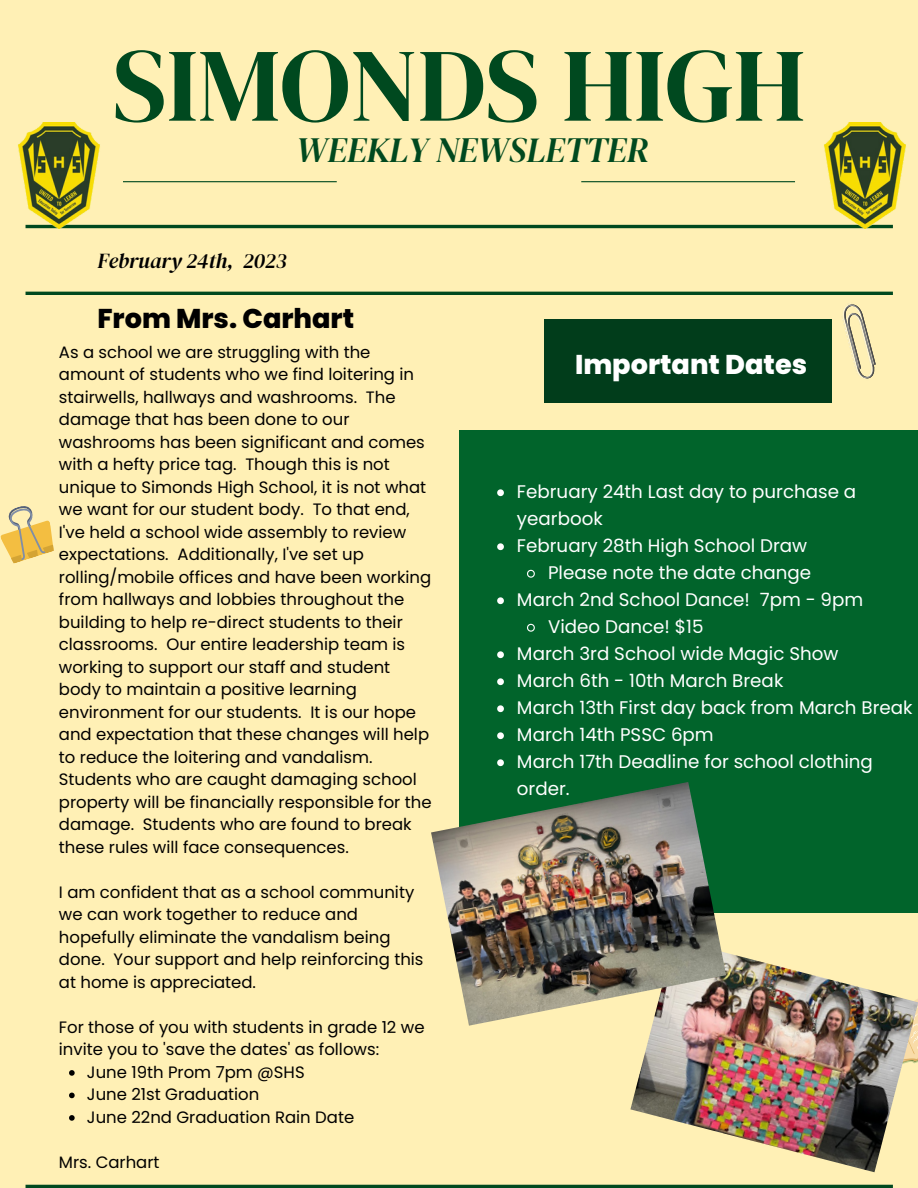
<style>
.page{position:relative;width:918px;height:1188px;background:#fff0b5}
.page>*{position:absolute;margin:0;border:0;box-sizing:border-box;transform-origin:0 0}
.t1{font:103.95px "DM Serif Display";color:#00491f}
.t2{font:italic 35.25px "DM Serif Display";color:#00491f}
.t3{font:800 27.15px "Poppins";color:#000}
.t4{font:800 27.15px "Poppins";color:#fff}
.t5{font:italic 21.15px "DM Serif Display";color:#000}
.t6{font:18.3px "Poppins";color:#fff}
.t7{font:16.5px/22.5px "Poppins";color:#000}
</style>
<div class="page">
<hr style="left:123px;top:181px;width:214px;height:1px;background:#00491f">
<hr style="left:26px;top:225px;width:867px;height:3px;background:#00491f">
<hr style="left:26px;top:292px;width:867px;height:3px;background:#00491f">
<hr style="left:26px;top:1185px;width:867px;height:3px;background:#00491f">
<hr style="left:581px;top:181px;width:214px;height:1px;background:#00491f">
<img style="left:842px;top:303px;width:34px;height:76px">
<svg style="left:0;top:506px;width:54px;height:58px"></svg>
<img style="left:812px;top:123px;width:94px;height:105px">
<img style="left:18px;top:123px;width:94px;height:106px">
<svg style="left:69px;top:1070px;width:6px;height:6px"></svg>
<svg style="left:69px;top:1093px;width:6px;height:5px"></svg>
<svg style="left:69px;top:1115px;width:6px;height:6px"></svg>
<div style="left:544px;top:319px;width:288px;height:83px;background:#013d1b"></div>
<div style="left:459px;top:430px;width:459px;height:483px;background:#01642b"></div>
<svg style="left:497px;top:489px;width:7px;height:7px"></svg>
<svg style="left:497px;top:543px;width:7px;height:7px"></svg>
<svg style="left:527px;top:569px;width:8px;height:9px"></svg>
<svg style="left:497px;top:597px;width:7px;height:7px"></svg>
<svg style="left:527px;top:623px;width:8px;height:9px"></svg>
<svg style="left:497px;top:651px;width:7px;height:7px"></svg>
<svg style="left:497px;top:678px;width:7px;height:7px"></svg>
<svg style="left:497px;top:705px;width:7px;height:7px"></svg>
<svg style="left:497px;top:732px;width:7px;height:7px"></svg>
<svg style="left:497px;top:759px;width:7px;height:7px"></svg>
<img style="left:630px;top:953px;width:288px;height:219px">
<img style="left:431px;top:782px;width:295px;height:244px">
<h1 class="t1" style="left:113px;top:13px;width:694px">SIMONDS HIGH</h1>
<h2 class="t2" style="left:296px;top:125px;width:355px">WEEKLY NEWSLETTER</h2>
<p class="t5" style="left:97px;top:246px;width:191px">February 24th, 2023</p>
<h3 class="t3" style="left:97px;top:300px;width:258px">From Mrs. Carhart</h3>
<p class="t7" style="left:59px;top:341px;width:374px">As a school we are struggling with the amount of students who we find loitering in stairwells, hallways and washrooms. The damage that has been done to our washrooms has been significant and comes with a hefty price tag. Though this is not unique to Simonds High School, it is not what we want for our student body. To that end, I've held a school wide assembly to review expectations. Additionally, I've set up rolling/mobile offices and have been working from hallways and lobbies throughout the building to help re-direct students to their classrooms. Our entire leadership team is working to support our staff and student body to maintain a positive learning environment for our students. It is our hope and expectation that these changes will help to reduce the loitering and vandalism.<br>Students who are caught damaging school property will be financially responsible for the damage. Students who are found to break these rules will face consequences.</p>
<p class="t7" style="left:59px;top:881px;width:366px">I am confident that as a school community we can work together to reduce and hopefully eliminate the vandalism being done. Your support and help reinforcing this at home is appreciated.</p>
<p class="t7" style="left:59px;top:1016px;width:367px">For those of you with students in grade 12 we invite you to 'save the dates' as follows:</p>
<p class="t7" style="left:87px;top:1061px;width:269px">June 19th Prom 7pm @SHS<br>June 21st Graduation<br>June 22nd Graduation Rain Date</p>
<p class="t7" style="left:59px;top:1151px;width:102px">Mrs. Carhart</p>
<h3 class="t4" style="left:575px;top:345px;width:234px">Important Dates</h3>
<p class="t6" style="left:517px;top:479px;width:341px">February 24th Last day to purchase a</p>
<p class="t6" style="left:517px;top:506px;width:87px">yearbook</p>
<p class="t6" style="left:517px;top:533px;width:292px">February 28th High School Draw</p>
<p class="t6" style="left:548px;top:560px;width:265px">Please note the date change</p>
<p class="t6" style="left:517px;top:587px;width:348px">March 2nd School Dance! 7pm - 9pm</p>
<p class="t6" style="left:548px;top:614px;width:157px">Video Dance! $15</p>
<p class="t6" style="left:517px;top:641px;width:323px">March 3rd School wide Magic Show</p>
<p class="t6" style="left:517px;top:668px;width:268px">March 6th - 10th March Break</p>
<p class="t6" style="left:517px;top:695px;width:397px">March 13th First day back from March Break</p>
<p class="t6" style="left:517px;top:722px;width:198px">March 14th PSSC 6pm</p>
<p class="t6" style="left:517px;top:749px;width:357px">March 17th Deadline for school clothing</p>
<p class="t6" style="left:517px;top:776px;width:54px">order.</p>
</div>
